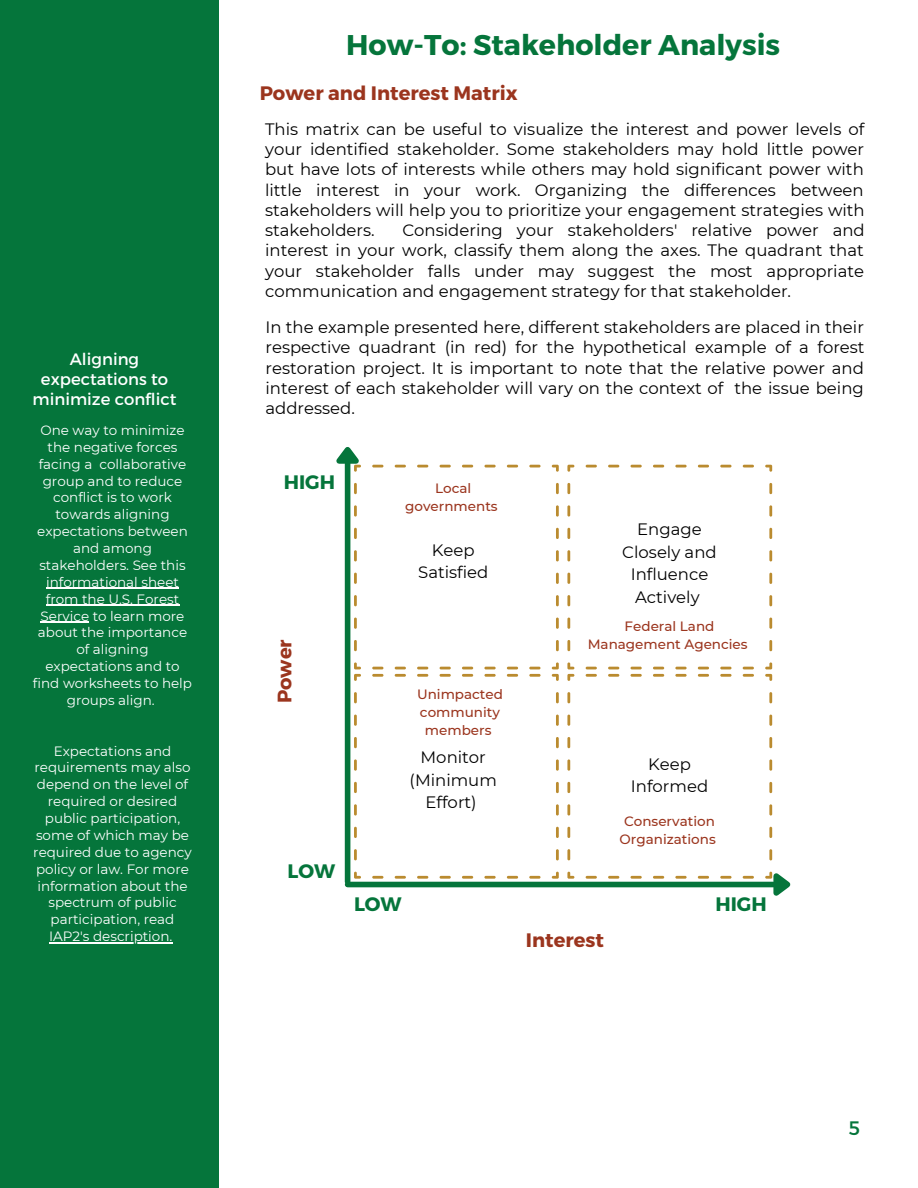
<style>
.page{position:relative;width:918px;height:1188px;background:#fff}
.page>*{position:absolute;margin:0;border:0;box-sizing:border-box;transform-origin:0 0}
.t1{font:700 28.5px "Montserrat";color:#05753b}
.t2{font:700 19.5px "Montserrat";color:#9b351e}
.t3{font:700 19.5px "Montserrat";color:#05753b}
.t4{font:19.5px "Montserrat";color:#05753b}
.t5{font:16.5px/20.2px "Montserrat";color:#000;text-align:center}
.t6{font:16.5px/20.2px "Montserrat";color:#fff;text-align:center}
.t7{font:13.5px/16.8px "Montserrat";color:#fff;text-align:center}
.t8{font:500 13.5px/18px "Montserrat";color:#9b351e;text-align:center}
</style>
<div class="page">
<div style="left:0;top:0;width:218px;height:1188px;background:#05753b"></div>
<div style="left:348px;top:882px;width:425px;height:5px;background:#05753b"></div>
<hr style="left:46px;top:588px;width:133px;height:1px;background:#fff">
<hr style="left:46px;top:605px;width:133px;height:1px;background:#fff">
<hr style="left:41px;top:622px;width:48px;height:1px;background:#fff">
<hr style="left:49px;top:942px;width:123px;height:1px;background:#fff">
<svg style="left:336px;top:447px;width:223px;height:432px"></svg>
<svg style="left:567px;top:465px;width:224px;height:431px"></svg>
<p class="t6" style="left:33px;top:348px;width:145px">Aligning expectations to minimize conflict</p>
<p class="t7" style="left:33px;top:422px;width:161px">One way to minimize the negative forces facing a collaborative group and to reduce conflict is to work towards aligning expectations between and among stakeholders. See this informational sheet from the U.S. Forest<br>Service to learn more about the importance of aligning expectations and to find worksheets to help groups align.</p>
<p class="t7" style="left:33px;top:742px;width:160px">Expectations and requirements may also depend on the level of required or desired public participation, some of which may be required due to agency policy or law. For more information about the spectrum of public participation, read<br>IAP2's description.</p>
<p class="t1" style="left:346px;top:26px;width:435px">How-To: Stakeholder Analysis</p>
<p class="t2" style="left:260px;top:80px;width:259px">Power and Interest Matrix</p>
<p class="t5" style="left:265px;top:119px;width:601px;text-align:justify">This matrix can be useful to visualize the interest and power levels of your identified stakeholder. Some stakeholders may hold little power but have lots of interests while others may hold significant power with little interest in your work. Organizing the differences between stakeholders will help you to prioritize your engagement strategies with stakeholders.</p>
<p class="t5" style="left:265px;top:220px;width:601px;text-align:justify;text-indent:137px">Considering your stakeholders' relative power and interest in your work, classify them along the axes. The quadrant that your stakeholder falls under may suggest the most appropriate communication and engagement strategy for that stakeholder.</p>
<p class="t5" style="left:265px;top:317px;width:601px;text-align:justify">In the example presented here, different stakeholders are placed in their respective quadrant (in red) for the hypothetical example of a forest restoration project. It is important to note that the relative power and interest of each stakeholder will vary on the context of the issue being addressed.</p>
<p class="t3" style="left:284px;top:470px;width:53px">HIGH</p>
<p class="t2" style="left:272px;top:703px;width:65px;rotate:-90deg">Power</p>
<p class="t3" style="left:287px;top:858px;width:49px">LOW</p>
<p class="t8" style="left:405px;top:480px;width:94px">Local governments</p>
<p class="t5" style="left:418px;top:539px;width:72px;line-height:22.5px">Keep<br>Satisfied</p>
<p class="t8" style="left:417px;top:685px;width:87px">Unimpacted community members</p>
<p class="t5" style="left:410px;top:746px;width:89px;line-height:22.5px">Monitor (Minimum<br>Effort)</p>
<p class="t5" style="left:622px;top:518px;width:96px;line-height:22.5px">Engage<br>Closely and<br>Influence<br>Actively</p>
<p class="t8" style="left:588px;top:617px;width:161px">Federal Land<br>Management Agencies</p>
<p class="t5" style="left:631px;top:753px;width:79px;line-height:22.5px">Keep<br>Informed</p>
<p class="t8" style="left:620px;top:812px;width:98px">Conservation<br>Organizations</p>
<p class="t3" style="left:354px;top:891px;width:49px">LOW</p>
<p class="t3" style="left:715px;top:891px;width:53px">HIGH</p>
<p class="t2" style="left:526px;top:928px;width:80px">Interest</p>
<p class="t4" style="left:849px;top:1116px;width:13px">5</p>
</div>
